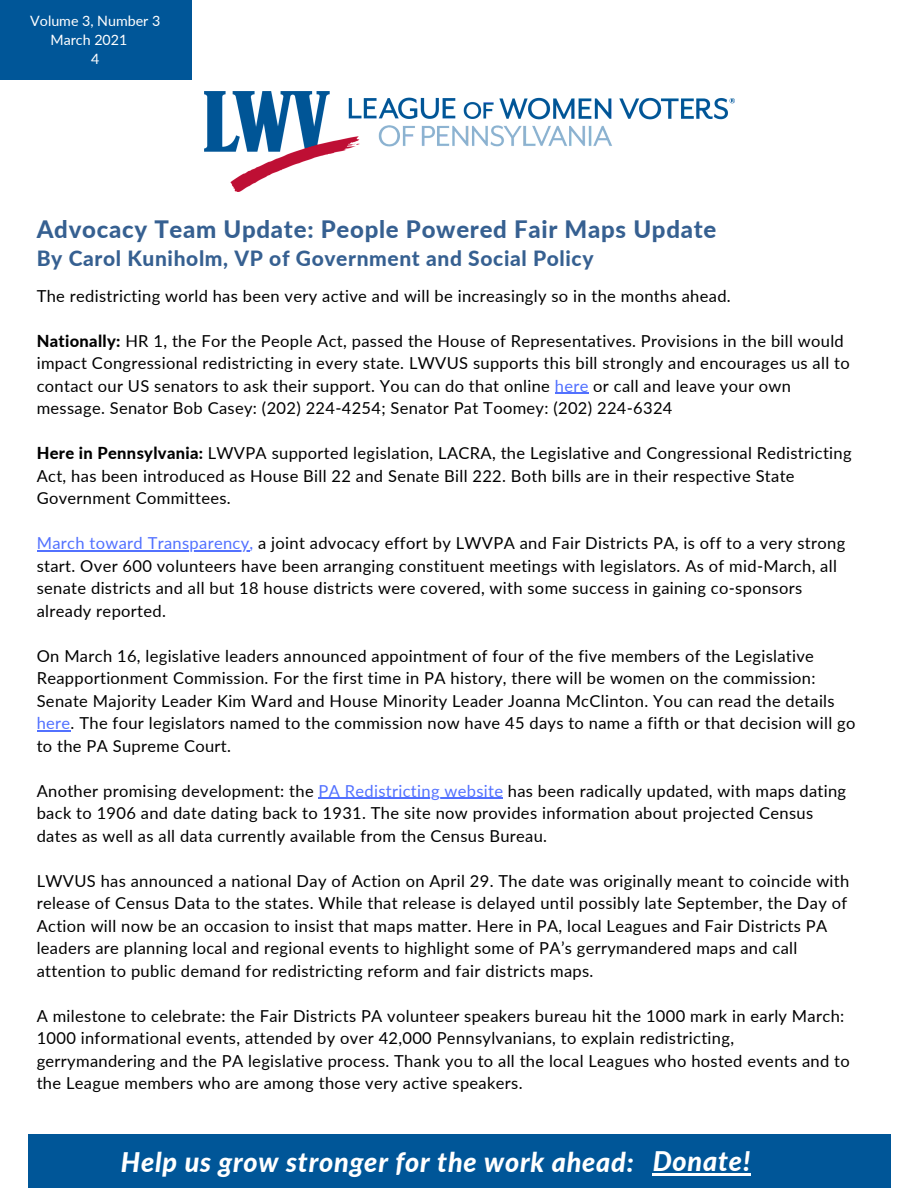
<style>
.page{position:relative;width:918px;height:1188px;background:#fff}
.page>*{position:absolute;margin:0;border:0;box-sizing:border-box;transform-origin:0 0}
.t1{font:italic 800 27px "Lato";letter-spacing:.03em;color:#fff}
.t2{font:800 24px "Lato";letter-spacing:.03em;color:#366091}
.t3{font:800 21px "Lato";letter-spacing:.03em;color:#366091}
.t4{font:16.5px/22.5px "Lato";letter-spacing:.02em;color:#000}
.t5{font:14.25px/19.2px "Lato";color:#fff}
.s1{font-weight:800}
.s2{color:#5271ff}
</style>
<div class="page">
<hr style="left:555px;top:393px;width:34px;height:1px;background:#5271ff">
<hr style="left:37px;top:550px;width:213px;height:1px;background:#5271ff">
<hr style="left:37px;top:730px;width:34px;height:1px;background:#5271ff">
<hr style="left:319px;top:798px;width:184px;height:1px;background:#5271ff">
<div style="left:28px;top:1135px;width:863px;height:53px;background:#005698"></div>
<img style="left:205px;top:92px;width:530px;height:100px">
<div style="left:0;top:0;width:191px;height:80px;background:#005698"></div>
<hr style="left:653px;top:1173px;width:98px;height:3px;background:#fff">
<p class="t5" style="left:30px;top:10px;width:132px">Volume 3, Number 3</p>
<p class="t5" style="left:91px;top:30px;width:38px;text-indent:-41px">March 2021<br>4</p>
<p class="t2" style="left:37px;top:214px;width:681px">Advocacy Team Update: People Powered Fair Maps Update</p>
<p class="t3" style="left:37px;top:245px;width:558px">By Carol Kuniholm, VP of Government and Social Policy</p>
<p class="t4" style="left:37px;top:284px;width:696px">The redistricting world has been very active and will be increasingly so in the months ahead.</p>
<p class="t4" style="left:37px;top:329px;width:815px"><span class="s1">Nationally:</span> HR 1, the For the People Act, passed the House of Representatives. Provisions in the bill would impact Congressional redistricting in every state. LWVUS supports this bill strongly and encourages us all to contact our US senators to ask their support. You can do that online <span class="s2">here</span> or call and leave your own message. Senator Bob Casey: (202) 224-4254; Senator Pat Toomey: (202) 224-6324</p>
<p class="t4" style="left:37px;top:442px;width:816px"><span class="s1">Here in Pennsylvania:</span> LWVPA supported legislation, LACRA, the Legislative and Congressional Redistricting<br>Act, has been introduced as House Bill 22 and Senate Bill 222. Both bills are in their respective State<br>Government Committees.</p>
<p class="t4" style="left:37px;top:532px;width:810px"><span class="s2">March toward Transparency,</span> a joint advocacy effort by LWVPA and Fair Districts PA, is off to a very strong start. Over 600 volunteers have been arranging constituent meetings with legislators. As of mid-March, all senate districts and all but 18 house districts were covered, with some success in gaining co-sponsors already reported.</p>
<p class="t4" style="left:37px;top:644px;width:820px">On March 16, legislative leaders announced appointment of four of the five members of the Legislative Reapportionment Commission. For the first time in PA history, there will be women on the commission:<br>Senate Majority Leader Kim Ward and House Minority Leader Joanna McClinton. You can read the details <span class="s2">here</span>. The four legislators named to the commission now have 45 days to name a fifth or that decision will go to the PA Supreme Court.</p>
<p class="t4" style="left:37px;top:779px;width:811px">Another promising development: the <span class="s2">PA Redistricting website</span> has been radically updated, with maps dating back to 1906 and date dating back to 1931. The site now provides information about projected Census dates as well as all data currently available from the Census Bureau.</p>
<p class="t4" style="left:37px;top:869px;width:814px">LWVUS has announced a national Day of Action on April 29. The date was originally meant to coincide with release of Census Data to the states. While that release is delayed until possibly late September, the Day of Action will now be an occasion to insist that maps matter. Here in PA, local Leagues and Fair Districts PA leaders are planning local and regional events to highlight some of PA’s gerrymandered maps and call attention to public demand for redistricting reform and fair districts maps.</p>
<p class="t4" style="left:37px;top:1004px;width:815px">A milestone to celebrate: the Fair Districts PA volunteer speakers bureau hit the 1000 mark in early March:<br>1000 informational events, attended by over 42,000 Pennsylvanians, to explain redistricting, gerrymandering and the PA legislative process. Thank you to all the local Leagues who hosted events and to the League members who are among those very active speakers.</p>
<p class="t1" style="left:121px;top:1146px;width:514px">Help us grow stronger for the work ahead:</p>
<p class="t1" style="left:653px;top:1144px;width:99px">Donate!</p>
</div>
